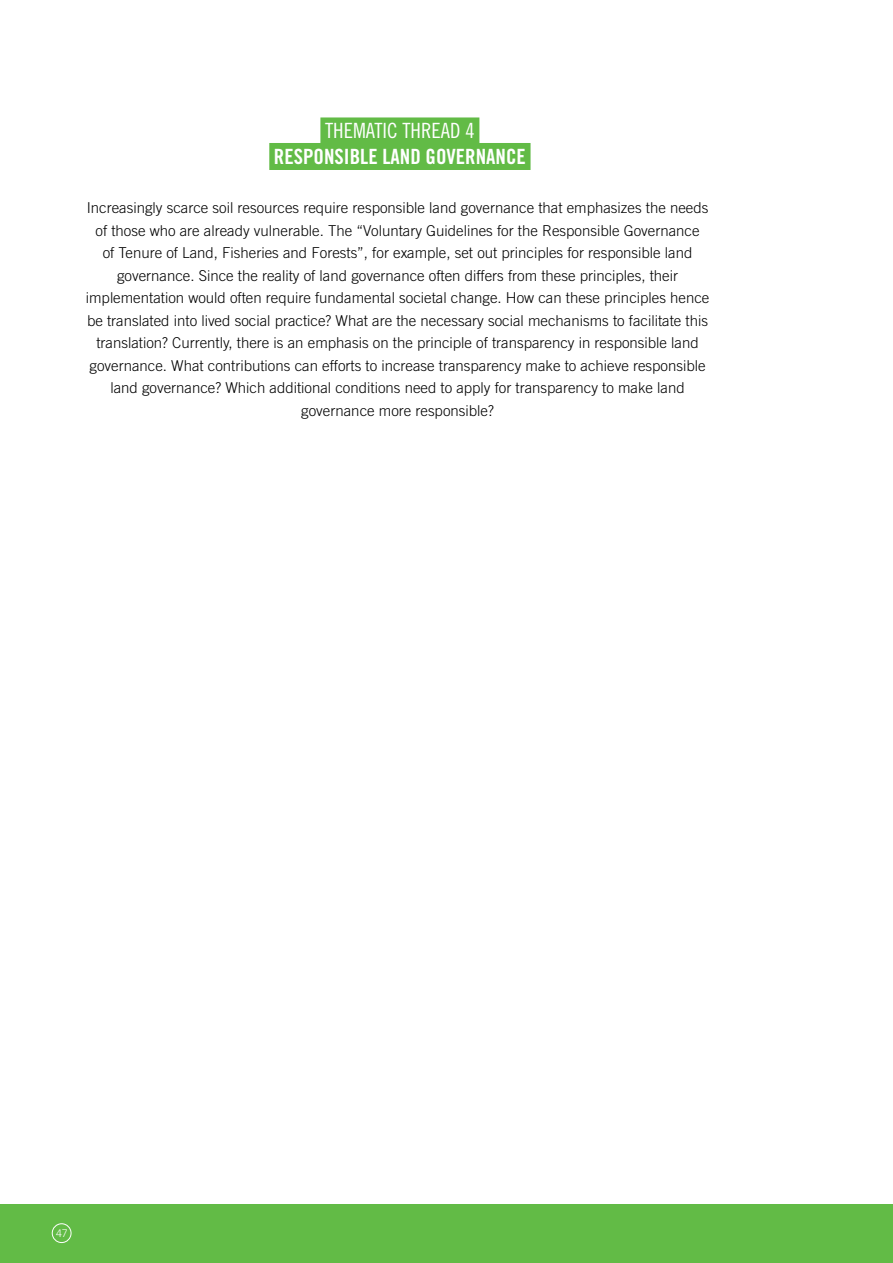
<style>
.page{position:relative;width:893px;height:1263px;background:#fff}
.page>*{position:absolute;margin:0;border:0;box-sizing:border-box;transform-origin:0 0}
.t1{font:21px "Trade Gothic LT Std Bd Cn 20";color:#fff}
.t2{font:21px "Trade Gothic LT Std Cn 18";color:#fff}
.t3{font:300 15px/22.5px "Trade Gothic LT Std";color:#000;text-align:center}
.t4{font:300 10.5px "Trade Gothic LT Std";color:#fff}
</style>
<div class="page">
<div style="left:0;top:1204px;width:893px;height:59px;background:#62bb46"></div>
<div style="left:52px;top:1223px;width:19px;height:20px;border:1px solid #fff;border-radius:50%"></div>
<div style="left:320px;top:117px;width:159px;height:27px;background:#62bb46"></div>
<div style="left:269px;top:143px;width:262px;height:27px;background:#62bb46"></div>
<h1 class="t2" style="left:325px;top:119px;width:151px">THEMATIC THREAD 4</h1>
<h1 class="t1" style="left:274px;top:144px;width:253px">RESPONSIBLE LAND GOVERNANCE</h1>
<p class="t3" style="left:86px;top:197px;width:625px">Increasingly scarce soil resources require responsible land governance that emphasizes the needs of those who are already vulnerable. The “Voluntary Guidelines for the Responsible Governance<br>of Tenure of Land, Fisheries and Forests”, for example, set out principles for responsible land governance. Since the reality of land governance often differs from these principles, their implementation would often require fundamental societal change. How can these principles hence be translated into lived social practice? What are the necessary social mechanisms to facilitate this translation? Currently, there is an emphasis on the principle of transparency in responsible land governance. What contributions can efforts to increase transparency make to achieve responsible land governance? Which additional conditions need to apply for transparency to make land governance more responsible?</p>
<p class="t4" style="left:56px;top:1227px;width:13px">47</p>
</div>
